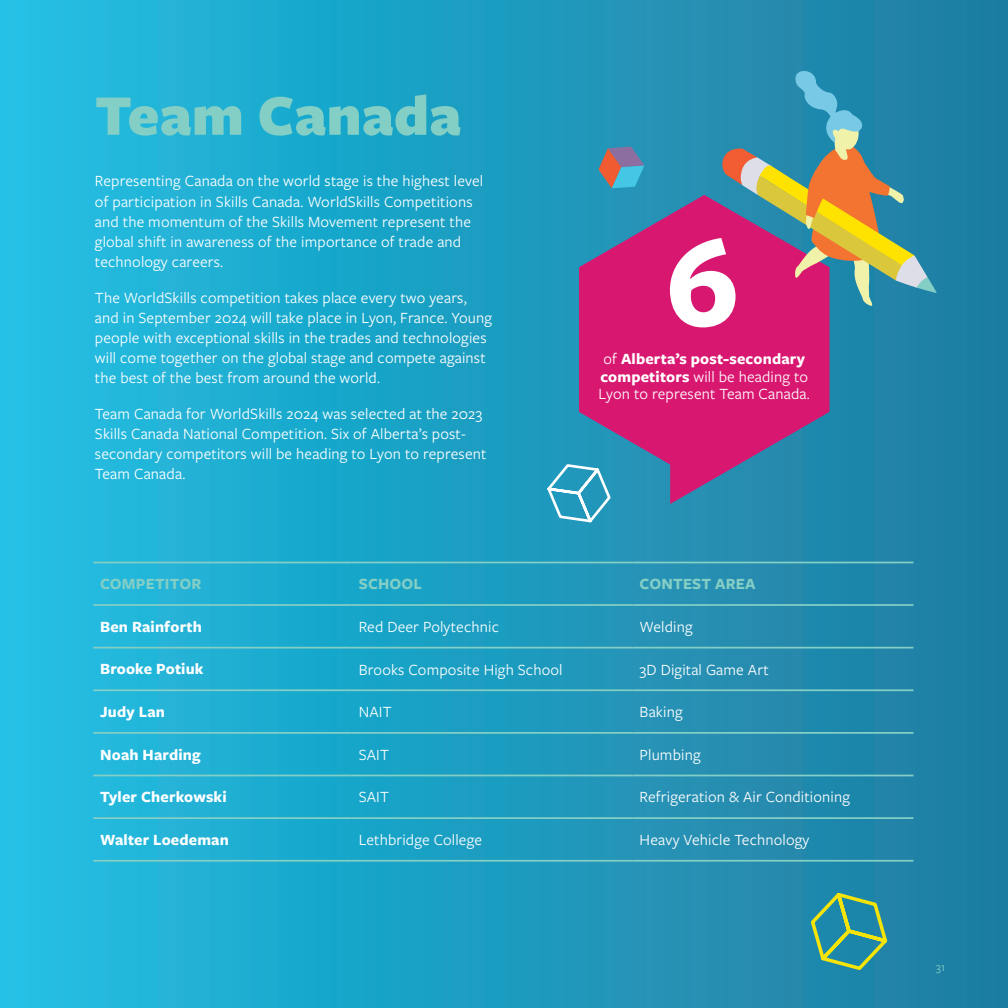
<style>
.page{position:relative;width:1008px;height:1008px;background:#fff}
.page>*{position:absolute;margin:0;border:0;box-sizing:border-box;transform-origin:0 0}
.Large_Numbers{font:700 130.72px "Freight Sans Pro";color:#fff}
.Heading_1{font:900 59.5px "Freight Sans Pro";color:#83cec5}
.Body_Copy_-_White{font:16.1px/20.1px "Freight Sans Pro";letter-spacing:.01em;color:#fff}
.Body_Copy{font:16.1px "Freight Sans Pro";letter-spacing:.01em;color:#fff}
.Bubble_Copy{font:16.1px/17.5px "Freight Sans Pro";letter-spacing:.01em;color:#fff;text-align:center}
.Body_Copy-2{font:700 16.1px "Freight Sans Pro";letter-spacing:.01em;color:#fff}
.Body_Copy-3{font:700 16.1px "Freight Sans Pro";letter-spacing:.01em;color:#83cec5}
.Heading_3{font:12.25px "Freight Sans Pro";color:#83cec5}
.s1{font-weight:700}
</style>
<div class="page">
<div style="left:0;top:0;width:1008px;height:1008px;background:linear-gradient(to right,#20bfe3,#1f7b9f)"></div>
<svg style="left:809px;top:890px;width:81px;height:82px;background:#44978d"></svg>
<svg style="left:545px;top:463px;width:67px;height:63px;background:#44a8c6"></svg>
<svg style="left:598px;top:147px;width:46px;height:41px;background:#76899c"></svg>
<svg style="left:579px;top:195px;width:251px;height:309px;background:#a63983"></svg>
<hr style="left:93px;top:562px;width:259px;height:1px;background:#83cec5">
<hr style="left:352px;top:562px;width:281px;height:1px;background:#83cec5">
<hr style="left:633px;top:562px;width:281px;height:1px;background:#83cec5">
<hr style="left:93px;top:604px;width:259px;height:2px;background:#83cec5">
<hr style="left:352px;top:604px;width:281px;height:2px;background:#83cec5">
<hr style="left:633px;top:604px;width:281px;height:2px;background:#83cec5">
<hr style="left:93px;top:647px;width:259px;height:2px;background:#83cec5">
<hr style="left:352px;top:647px;width:281px;height:2px;background:#83cec5">
<hr style="left:633px;top:647px;width:281px;height:2px;background:#83cec5">
<hr style="left:93px;top:689px;width:259px;height:2px;background:#83cec5">
<hr style="left:352px;top:689px;width:281px;height:2px;background:#83cec5">
<hr style="left:633px;top:689px;width:281px;height:2px;background:#83cec5">
<hr style="left:93px;top:732px;width:259px;height:2px;background:#83cec5">
<hr style="left:352px;top:732px;width:281px;height:2px;background:#83cec5">
<hr style="left:633px;top:732px;width:281px;height:2px;background:#83cec5">
<hr style="left:93px;top:775px;width:259px;height:1px;background:#83cec5">
<hr style="left:352px;top:775px;width:281px;height:1px;background:#83cec5">
<hr style="left:633px;top:775px;width:281px;height:1px;background:#83cec5">
<hr style="left:93px;top:817px;width:259px;height:2px;background:#83cec5">
<hr style="left:352px;top:817px;width:281px;height:2px;background:#83cec5">
<hr style="left:633px;top:817px;width:281px;height:2px;background:#83cec5">
<hr style="left:93px;top:860px;width:259px;height:2px;background:#83cec5">
<hr style="left:352px;top:860px;width:281px;height:2px;background:#83cec5">
<hr style="left:633px;top:860px;width:281px;height:2px;background:#83cec5">
<svg style="left:719px;top:67px;width:218px;height:241px;background:#70828c"></svg>
<p class="Heading_1" style="left:95px;top:74px;width:368px">Team Canada</p>
<p class="Body_Copy_-_White" style="left:95px;top:170px;width:390px">Representing Canada on the world stage is the highest level of participation in Skills Canada. WorldSkills Competitions and the momentum of the Skills Movement represent the global shift in awareness of the importance of trade and technology careers.</p>
<p class="Body_Copy_-_White" style="left:95px;top:287px;width:399px">The WorldSkills competition takes place every two years, and in September 2024 will take place in Lyon, France. Young people with exceptional skills in the trades and technologies will come together on the global stage and compete against the best of the best from around the world.</p>
<p class="Body_Copy_-_White" style="left:95px;top:403px;width:393px">Team Canada for WorldSkills 2024 was selected at the 2023<br>Skills Canada National Competition. Six of Alberta’s post&shy;secondary competitors will be heading to Lyon to represent Team Canada.</p>
<p class="Large_Numbers" style="left:665px;top:193px;width:76px">6</p>
<p class="Bubble_Copy" style="left:599px;top:350px;width:213px">of <span class="s1">Alberta’s post-secondary competitors</span> will be heading to<br>Lyon to represent Team Canada.</p>
<p class="Body_Copy-3" style="left:100px;top:573px;width:103px">COMPETITOR</p>
<p class="Body_Copy-3" style="left:359px;top:573px;width:65px">SCHOOL</p>
<p class="Body_Copy-3" style="left:640px;top:573px;width:117px">CONTEST AREA</p>
<p class="Body_Copy-2" style="left:100px;top:615px;width:103px">Ben Rainforth</p>
<p class="Body_Copy" style="left:359px;top:616px;width:142px">Red Deer Polytechnic</p>
<p class="Body_Copy" style="left:640px;top:616px;width:55px">Welding</p>
<p class="Body_Copy-2" style="left:100px;top:658px;width:105px">Brooke Potiuk</p>
<p class="Body_Copy" style="left:359px;top:659px;width:205px">Brooks Composite High School</p>
<p class="Body_Copy" style="left:640px;top:659px;width:131px">3D Digital Game Art</p>
<p class="Body_Copy-2" style="left:100px;top:701px;width:66px">Judy Lan</p>
<p class="Body_Copy" style="left:359px;top:701px;width:34px">NAIT</p>
<p class="Body_Copy" style="left:640px;top:701px;width:44px">Baking</p>
<p class="Body_Copy-2" style="left:100px;top:743px;width:102px">Noah Harding</p>
<p class="Body_Copy" style="left:359px;top:744px;width:32px">SAIT</p>
<p class="Body_Copy" style="left:640px;top:744px;width:62px">Plumbing</p>
<p class="Body_Copy-2" style="left:100px;top:786px;width:128px">Tyler Cherkowski</p>
<p class="Body_Copy" style="left:359px;top:786px;width:32px">SAIT</p>
<p class="Body_Copy" style="left:640px;top:786px;width:212px">Refrigeration &amp; Air Conditioning</p>
<p class="Body_Copy-2" style="left:100px;top:829px;width:130px">Walter Loedeman</p>
<p class="Body_Copy" style="left:359px;top:829px;width:125px">Lethbridge College</p>
<p class="Body_Copy" style="left:640px;top:829px;width:171px">Heavy Vehicle Technology</p>
<p class="Heading_3" style="left:936px;top:959px;width:11px">31</p>
</div>
